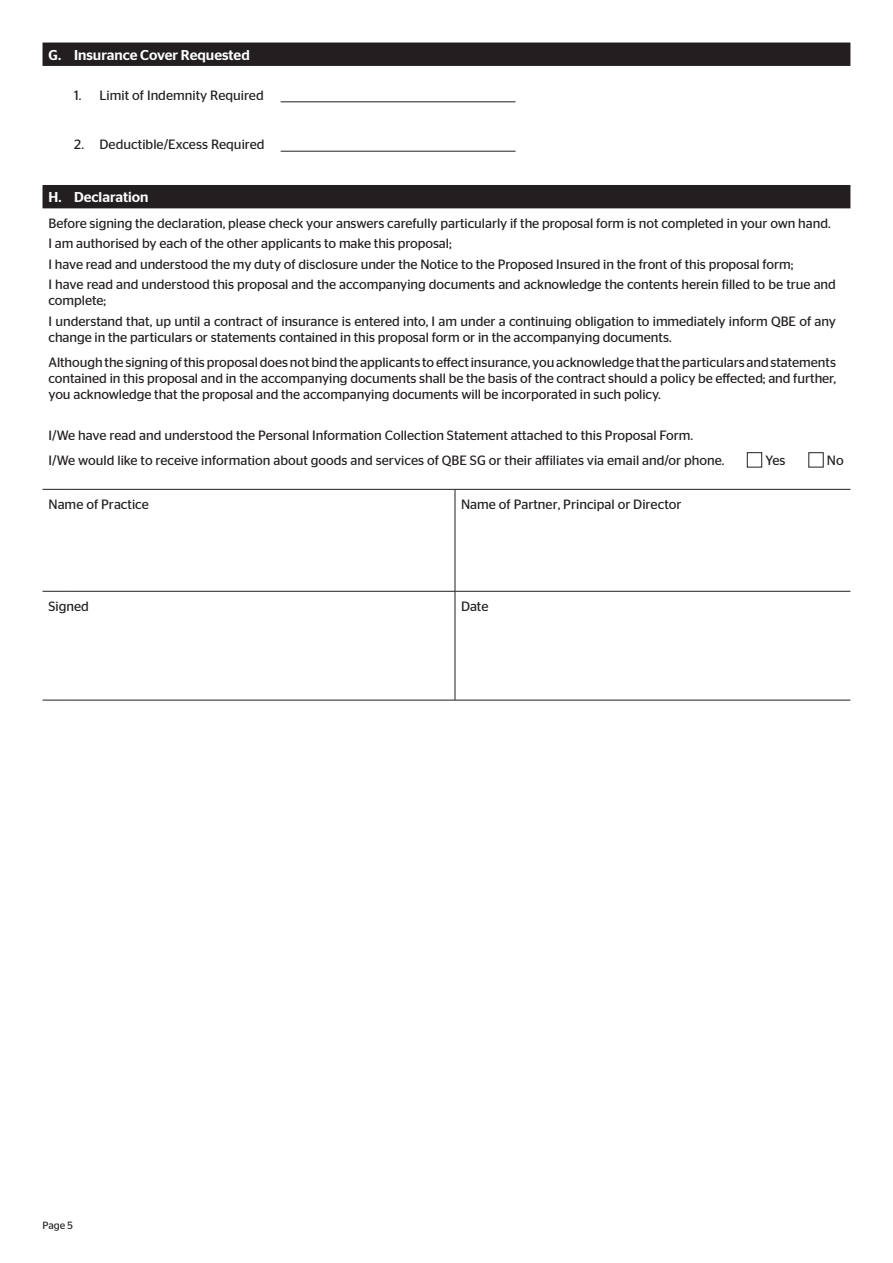
<style>
.page{position:relative;width:893px;height:1263px;background:#fff}
.page>*{position:absolute;margin:0;border:0;box-sizing:border-box;transform-origin:0 0}
.t1{font:500 14.25px "Stag Sans";color:#fff}
.t2{font:13.5px/20.4px "Stag Sans";letter-spacing:-.005em;color:#231f20}
.t3{font:10.5px "Stag Sans";color:#231f20}
</style>
<div class="page">
<div style="left:43px;top:43px;width:807px;height:23px;background:#231f20"></div>
<hr style="left:281px;top:102px;width:235px;height:1px;background:#231f20">
<hr style="left:281px;top:151px;width:235px;height:1px;background:#231f20">
<div style="left:43px;top:185px;width:807px;height:23px;background:#231f20"></div>
<svg style="left:43px;top:489px;width:25px;height:1px"></svg>
<hr style="left:68px;top:489px;width:387px;height:1px;background:#231f20">
<svg style="left:43px;top:591px;width:25px;height:1px"></svg>
<hr style="left:68px;top:591px;width:387px;height:1px;background:#231f20">
<svg style="left:43px;top:700px;width:25px;height:1px"></svg>
<hr style="left:68px;top:700px;width:387px;height:1px;background:#231f20">
<hr style="left:455px;top:489px;width:395px;height:1px;background:#231f20">
<hr style="left:455px;top:490px;width:1px;height:101px;background:#231f20">
<hr style="left:455px;top:591px;width:395px;height:1px;background:#231f20">
<hr style="left:455px;top:591px;width:1px;height:109px;background:#231f20">
<hr style="left:455px;top:700px;width:395px;height:1px;background:#231f20">
<div style="left:747px;top:452px;width:15px;height:15px;border:1px solid #231f20"></div>
<p class="t1" style="left:49px;top:47px;width:203px">G. Insurance Cover Requested</p>
<p class="t2" style="left:74px;top:85px;width:191px">1. Limit of Indemnity Required</p>
<p class="t2" style="left:74px;top:134px;width:192px">2. Deductible/Excess Required</p>
<p class="t1" style="left:49px;top:189px;width:101px">H. Declaration</p>
<p class="t2" style="left:49px;top:213px;width:789px">Before signing the declaration, please check your answers carefully particularly if the proposal form is not completed in your own hand.<br>I am authorised by each of the other applicants to make this proposal;<br>I have read and understood the my duty of disclosure under the Notice to the Proposed Insured in the front of this proposal form;<br>I have read and understood this proposal and the accompanying documents and acknowledge the contents herein filled to be true and</p>
<p class="t2" style="left:49px;top:290px;width:789px">complete;<br>I understand that, up until a contract of insurance is entered into, I am under a continuing obligation to immediately inform QBE of any</p>
<p class="t2" style="left:49px;top:325px;width:789px;line-height:24.8px">change in the particulars or statements contained in this proposal form or in the accompanying documents.<br>Although the signing of this proposal does not bind the applicants to effect insurance, you acknowledge that the particulars and statements</p>
<p class="t2" style="left:49px;top:370px;width:789px;line-height:16.2px">contained in this proposal and in the accompanying documents shall be the basis of the contract should a policy be effected; and further, you acknowledge that the proposal and the accompanying documents will be incorporated in such policy.</p>
<p class="t2" style="left:49px;top:423px;width:677px;line-height:24.8px">I/We have read and understood the Personal Information Collection Statement attached to this Proposal Form.<br>I/We would like to receive information about goods and services of QBE SG or their affiliates via email and/or phone.</p>
<p class="t2" style="left:766px;top:450px;width:21px">Yes</p>
<p class="t2" style="left:827px;top:450px;width:18px">No</p>
<p class="t2" style="left:49px;top:494px;width:102px">Name of Practice</p>
<p class="t2" style="left:461px;top:494px;width:222px">Name of Partner, Principal or Director</p>
<p class="t2" style="left:49px;top:596px;width:42px">Signed</p>
<p class="t2" style="left:461px;top:596px;width:29px">Date</p>
<p class="t3" style="left:43px;top:1219px;width:32px">Page 5</p>
</div>
